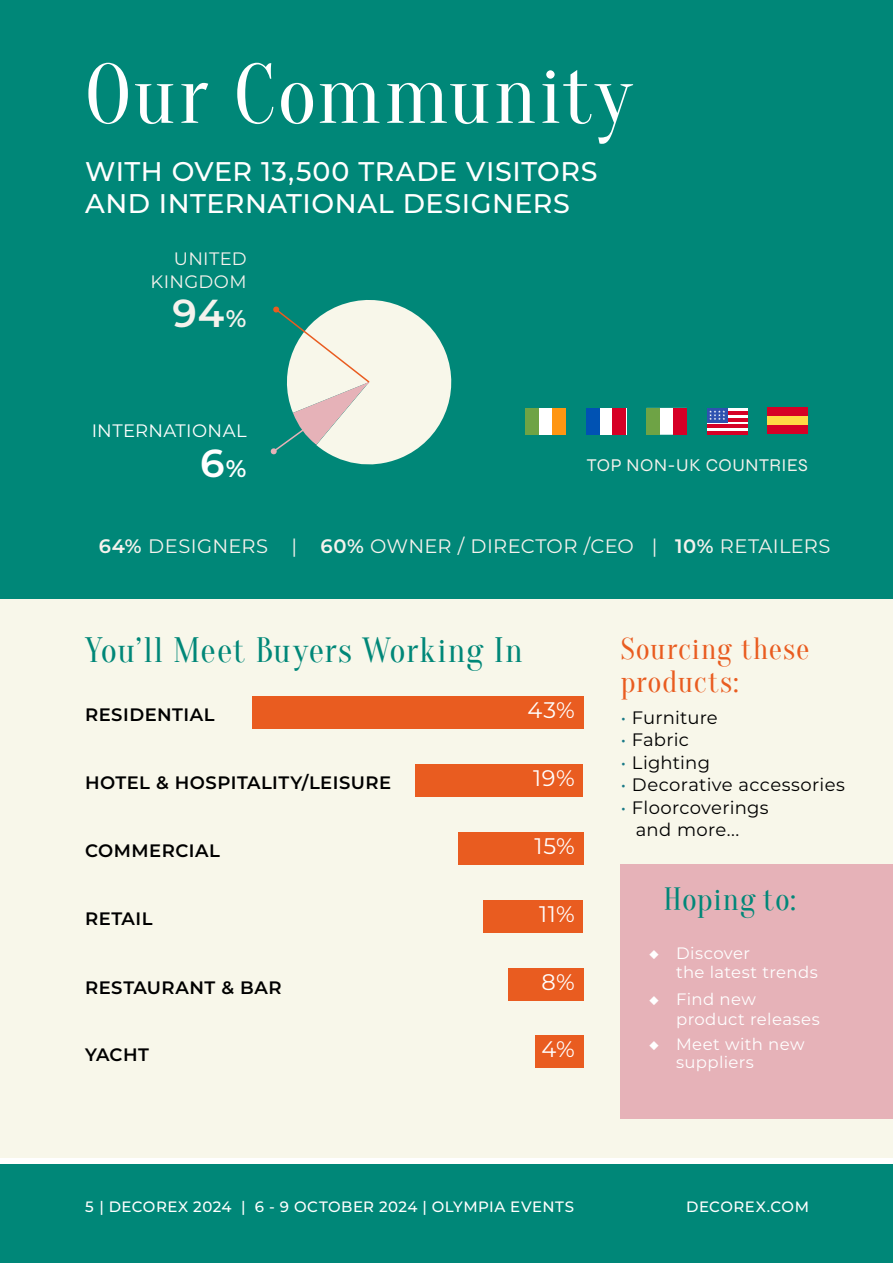
<style>
.page{position:relative;width:893px;height:1263px;background:#fff}
.page>*{position:absolute;margin:0;border:0;box-sizing:border-box;transform-origin:0 0}
.t1{font:84px "Oranienbaum";letter-spacing:.025em;color:#fff}
.t2{font:600 39px "Montserrat";color:#f5f2ed}
.t3{font:600 39px "Montserrat";color:#fff}
.t4{font:34.5px "Oranienbaum";letter-spacing:.025em;color:#008778}
.t5{font:31.5px "Oranienbaum";letter-spacing:.025em;color:#008778}
.t6{font:30px/33px "Oranienbaum";letter-spacing:.03em;color:#e95c20}
.t7{font:500 27px/32.4px "Montserrat";letter-spacing:.02em;color:#fff}
.t8{font:22.5px "Montserrat";letter-spacing:.025em;color:#fff}
.t9{font:19.5px "Montserrat";letter-spacing:.01em;color:#f5f2ed}
.t10{font:18px/22.5px "Montserrat";letter-spacing:.015em;color:#000}
.t11{font:600 18px "Montserrat";letter-spacing:.025em;color:#000}
.t12{font:18px "Syne";letter-spacing:.03em;color:#f5f2ed}
.t13{font:18px/22.5px "Montserrat";letter-spacing:.02em;color:#f5f2ed;text-align:right}
.t14{font:18px "Montserrat";letter-spacing:.02em;color:#fff}
.t15{font:16.5px/19.8px "Montserrat";letter-spacing:.02em;color:#fff}
.t16{font:500 15px "Montserrat";letter-spacing:.03em;color:#fff}
.s1{font-size:24px}
.s2{font-weight:600}
.s3{color:#1a7a87}
</style>
<div class="page">
<div style="left:0;top:1157px;width:893px;height:106px;background:#008778"></div>
<div style="left:0;top:1157px;width:893px;height:7px;background:#fff"></div>
<div style="left:0;top:596px;width:893px;height:561px;background:#f8f7ea"></div>
<div style="left:0;top:0;width:893px;height:598px;background:#008778"></div>
<svg style="left:270px;top:300px;width:182px;height:165px"></svg>
<div style="left:525px;top:408px;width:40px;height:27px;background:#fff"></div>
<div style="left:525px;top:408px;width:14px;height:27px;background:#6ea345"></div>
<div style="left:552px;top:408px;width:13px;height:27px;background:#ff9612"></div>
<div style="left:586px;top:408px;width:40px;height:27px;background:#fff"></div>
<div style="left:586px;top:408px;width:13px;height:27px;background:#0052b3"></div>
<div style="left:613px;top:408px;width:13px;height:27px;background:#d60026"></div>
<svg style="left:660px;top:408px;width:13px;height:27px"></svg>
<div style="left:646px;top:408px;width:14px;height:27px;background:#6ea345"></div>
<div style="left:673px;top:408px;width:14px;height:27px;background:#d60026"></div>
<svg style="left:707px;top:408px;width:40px;height:23px"></svg>
<hr style="left:707px;top:411px;width:40px;height:4px;background:#d60026">
<hr style="left:707px;top:418px;width:40px;height:3px;background:#d60026">
<hr style="left:707px;top:425px;width:40px;height:3px;background:#d60026">
<hr style="left:707px;top:431px;width:40px;height:4px;background:#d60026">
<div style="left:707px;top:408px;width:20px;height:14px;background:#2e52b0"></div>
<svg style="left:709px;top:410px;width:16px;height:10px"></svg>
<div style="left:768px;top:407px;width:40px;height:27px;background:#ffd945"></div>
<div style="left:768px;top:407px;width:40px;height:9px;background:#d60026"></div>
<div style="left:768px;top:425px;width:40px;height:9px;background:#d60026"></div>
<div style="left:252px;top:696px;width:331px;height:33px;background:#e95c20"></div>
<div style="left:415px;top:764px;width:168px;height:33px;background:#e95c20"></div>
<div style="left:458px;top:832px;width:125px;height:33px;background:#e95c20"></div>
<div style="left:483px;top:900px;width:100px;height:33px;background:#e95c20"></div>
<div style="left:508px;top:968px;width:75px;height:33px;background:#e95c20"></div>
<div style="left:535px;top:1035px;width:48px;height:33px;background:#e95c20"></div>
<div style="left:621px;top:864px;width:272px;height:254px;background:#e6b2b8"></div>
<h1 class="t1" style="left:85px;top:48px;width:548px">Our Community</h1>
<h3 class="t7" style="left:85px;top:154px;width:514px">WITH OVER 13,500 TRADE VISITORS<br>AND INTERNATIONAL DESIGNERS</h3>
<p class="t13" style="left:151px;top:247px;width:98px">UNITED<br>KINGDOM</p>
<h2 class="t2" style="left:172px;top:286px;width:76px">94<span class="s1">%</span></h2>
<p class="t14" style="left:92px;top:418px;width:156px">INTERNATIONAL</p>
<h2 class="t3" style="left:200px;top:435px;width:48px">6<span class="s1">%</span></h2>
<p class="t12" style="left:587px;top:453px;width:223px">TOP NON-UK COUNTRIES</p>
<p class="t9" style="left:99px;top:533px;width:733px"><span class="s2">64%</span> DESIGNERS | <span class="s2">60%</span> OWNER / DIRECTOR /CEO | <span class="s2">10%</span> RETAILERS</p>
<h3 class="t4" style="left:85px;top:631px;width:439px">You’ll Meet Buyers Working In</h3>
<h3 class="t6" style="left:621px;top:633px;width:190px">Sourcing these products:</h3>
<p class="t10" style="left:621px;top:705px;width:98px"><span class="s3">•</span> Furniture</p>
<p class="t10" style="left:621px;top:728px;width:70px"><span class="s3">•</span> Fabric</p>
<p class="t10" style="left:621px;top:750px;width:91px"><span class="s3">•</span> Lighting</p>
<p class="t10" style="left:621px;top:773px;width:226px"><span class="s3">•</span> Decorative accessories</p>
<p class="t10" style="left:636px;top:795px;width:134px;text-indent:-15px"><span class="s3">•</span> Floorcoverings and more...</p>
<p class="t8" style="left:528px;top:694px;width:49px">43%</p>
<p class="t11" style="left:85px;top:702px;width:131px">RESIDENTIAL</p>
<p class="t8" style="left:533px;top:762px;width:43px">19%</p>
<p class="t11" style="left:85px;top:770px;width:308px">HOTEL &amp; HOSPITALITY/LEISURE</p>
<p class="t11" style="left:85px;top:838px;width:136px">COMMERCIAL</p>
<p class="t11" style="left:85px;top:906px;width:69px">RETAIL</p>
<p class="t11" style="left:85px;top:974px;width:198px">RESTAURANT &amp; BAR</p>
<p class="t11" style="left:85px;top:1041px;width:65px">YACHT</p>
<p class="t8" style="left:535px;top:831px;width:42px">15%</p>
<p class="t8" style="left:539px;top:899px;width:37px">11%</p>
<p class="t8" style="left:541px;top:967px;width:35px">8%</p>
<p class="t8" style="left:541px;top:1034px;width:35px">4%</p>
<h3 class="t5" style="left:663px;top:882px;width:134px">Hoping to:</h3>
<p class="t15" style="left:676px;top:942px;width:143px;text-indent:-27px">◆ Discover<br>the latest trends</p>
<p class="t15" style="left:676px;top:989px;width:145px;text-indent:-27px">◆ Find new product releases</p>
<p class="t15" style="left:676px;top:1034px;width:130px;line-height:18px;text-indent:-27px">◆ Meet with new suppliers</p>
<p class="t16" style="left:85px;top:1196px;width:490px">5 | DECOREX 2024 | 6 - 9 OCTOBER 2024 | OLYMPIA EVENTS</p>
<p class="t16" style="left:686px;top:1196px;width:124px">DECOREX.COM</p>
</div>
